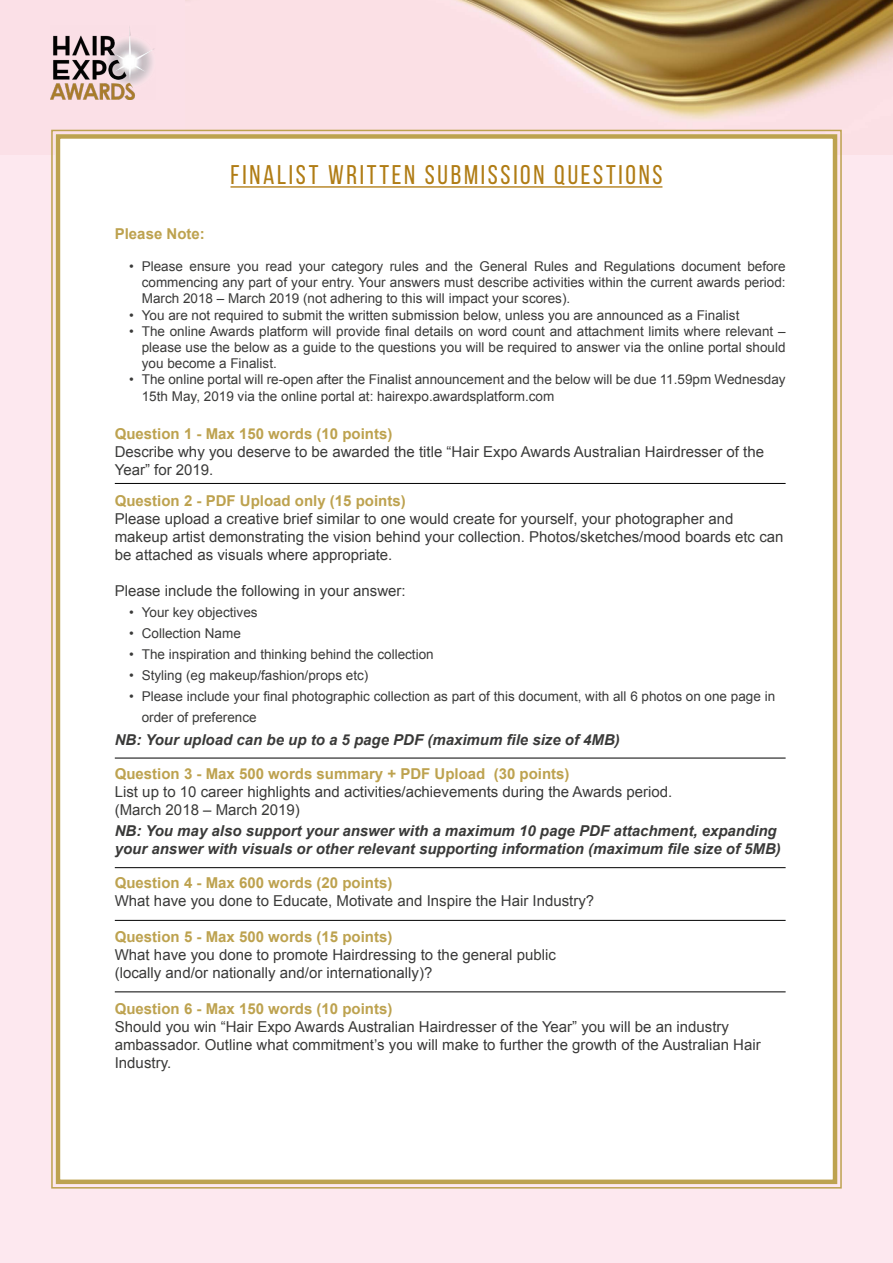
<style>
.page{position:relative;width:893px;height:1263px;background:#fff}
.page>*{position:absolute;margin:0;border:0;box-sizing:border-box;transform-origin:0 0}
.t1{font:27px "Bebas Neue";letter-spacing:.1em;color:#b07c14}
.t2{font:15px/18px "Arial";color:#3a3a39}
.t3{font:700 15px "Arial";color:#bda24f}
.t4{font:italic 700 15px/18px "Arial";color:#3a3a39}
.t5{font:13.5px/16.2px "Arial";color:#3a3a39;text-align:justify}
</style>
<div class="page">
<div style="left:0;top:4px;width:892px;height:1259px;background:#fde8ef"></div>
<div style="left:0;top:0;width:893px;height:154px;background:#fbe0e7"></div>
<img style="left:185px;top:0;width:708px;height:120px">
<img style="left:51px;top:27px;width:103px;height:73px">
<div style="left:51px;top:129px;width:791px;height:1060px;background:#fff"></div>
<div style="left:56px;top:134px;width:781px;height:1050px;border:4px solid #bda24f"></div>
<hr style="left:230px;top:186px;width:432px;height:2px;background:#b07c14">
<hr style="left:115px;top:483px;width:671px;height:1px;background:#000">
<hr style="left:115px;top:758px;width:671px;height:1px;background:#000">
<hr style="left:115px;top:867px;width:671px;height:1px;background:#000">
<hr style="left:115px;top:991px;width:671px;height:1px;background:#000">
<hr style="left:115px;top:920px;width:671px;height:1px;background:#000">
<h1 class="t1" style="left:230px;top:160px;width:433px">FINALIST WRITTEN SUBMISSION QUESTIONS</h1>
<p class="t3" style="left:115px;top:223px;width:92px">Please Note:</p>
<p class="t5" style="left:142px;top:258px;width:645px;text-indent:-13px">• Please ensure you read your category rules and the General Rules and Regulations document before commencing any part of your entry. Your answers must describe activities within the current awards period:<br>March 2018 – March 2019 (not adhering to this will impact your scores).</p>
<p class="t5" style="left:129px;top:307px;width:612px">• You are not required to submit the written submission below, unless you are announced as a Finalist</p>
<p class="t5" style="left:142px;top:323px;width:645px;text-indent:-13px">• The online Awards platform will provide final details on word count and attachment limits where relevant – please use the below as a guide to the questions you will be required to answer via the online portal should you become a Finalist.</p>
<p class="t5" style="left:142px;top:372px;width:645px;text-indent:-13px">• The online portal will re-open after the Finalist announcement and the below will be due 11.59pm Wednesday<br>15th May, 2019 via the online portal at: hairexpo.awardsplatform.com</p>
<p class="t3" style="left:115px;top:424px;width:279px">Question 1 - Max 150 words (10 points)</p>
<p class="t2" style="left:115px;top:443px;width:651px">Describe why you deserve to be awarded the title “Hair Expo Awards Australian Hairdresser of the<br>Year” for 2019.</p>
<p class="t3" style="left:115px;top:491px;width:292px">Question 2 - PDF Upload only (15 points)</p>
<p class="t2" style="left:115px;top:510px;width:670px">Please upload a creative brief similar to one would create for yourself, your photographer and makeup artist demonstrating the vision behind your collection. Photos/sketches/mood boards etc can be attached as visuals where appropriate.</p>
<p class="t2" style="left:115px;top:582px;width:292px">Please include the following in your answer:</p>
<p class="t5" style="left:129px;top:604px;width:130px">• Your key objectives</p>
<p class="t5" style="left:129px;top:625px;width:113px">• Collection Name</p>
<p class="t5" style="left:129px;top:646px;width:306px">• The inspiration and thinking behind the collection</p>
<p class="t5" style="left:129px;top:667px;width:241px">• Styling (eg makeup/fashion/props etc)</p>
<p class="t5" style="left:142px;top:686px;width:635px;line-height:21px;text-indent:-13px">• Please include your final photographic collection as part of this document, with all 6 photos on one page in order of preference</p>
<p class="t4" style="left:115px;top:731px;width:507px">NB: Your upload can be up to a 5 page PDF (maximum file size of 4MB)</p>
<p class="t3" style="left:115px;top:763px;width:456px">Question 3 - Max 500 words summary + PDF Upload (30 points)</p>
<p class="t2" style="left:115px;top:783px;width:559px">List up to 10 career highlights and activities/achievements during the Awards period. (March 2018 – March 2019)</p>
<p class="t4" style="left:115px;top:822px;width:667px">NB: You may also support your answer with a maximum 10 page PDF attachment, expanding your answer with visuals or other relevant supporting information (maximum file size of 5MB)</p>
<p class="t3" style="left:115px;top:873px;width:279px">Question 4 - Max 600 words (20 points)</p>
<p class="t2" style="left:115px;top:892px;width:481px">What have you done to Educate, Motivate and Inspire the Hair Industry?</p>
<p class="t3" style="left:115px;top:927px;width:279px">Question 5 - Max 500 words (15 points)</p>
<p class="t2" style="left:115px;top:946px;width:443px">What have you done to promote Hairdressing to the general public (locally and/or nationally and/or internationally)?</p>
<p class="t3" style="left:115px;top:999px;width:279px">Question 6 - Max 150 words (10 points)</p>
<p class="t2" style="left:115px;top:1018px;width:647px">Should you win “Hair Expo Awards Australian Hairdresser of the Year” you will be an industry ambassador. Outline what commitment’s you will make to further the growth of the Australian Hair<br>Industry.</p>
</div>
